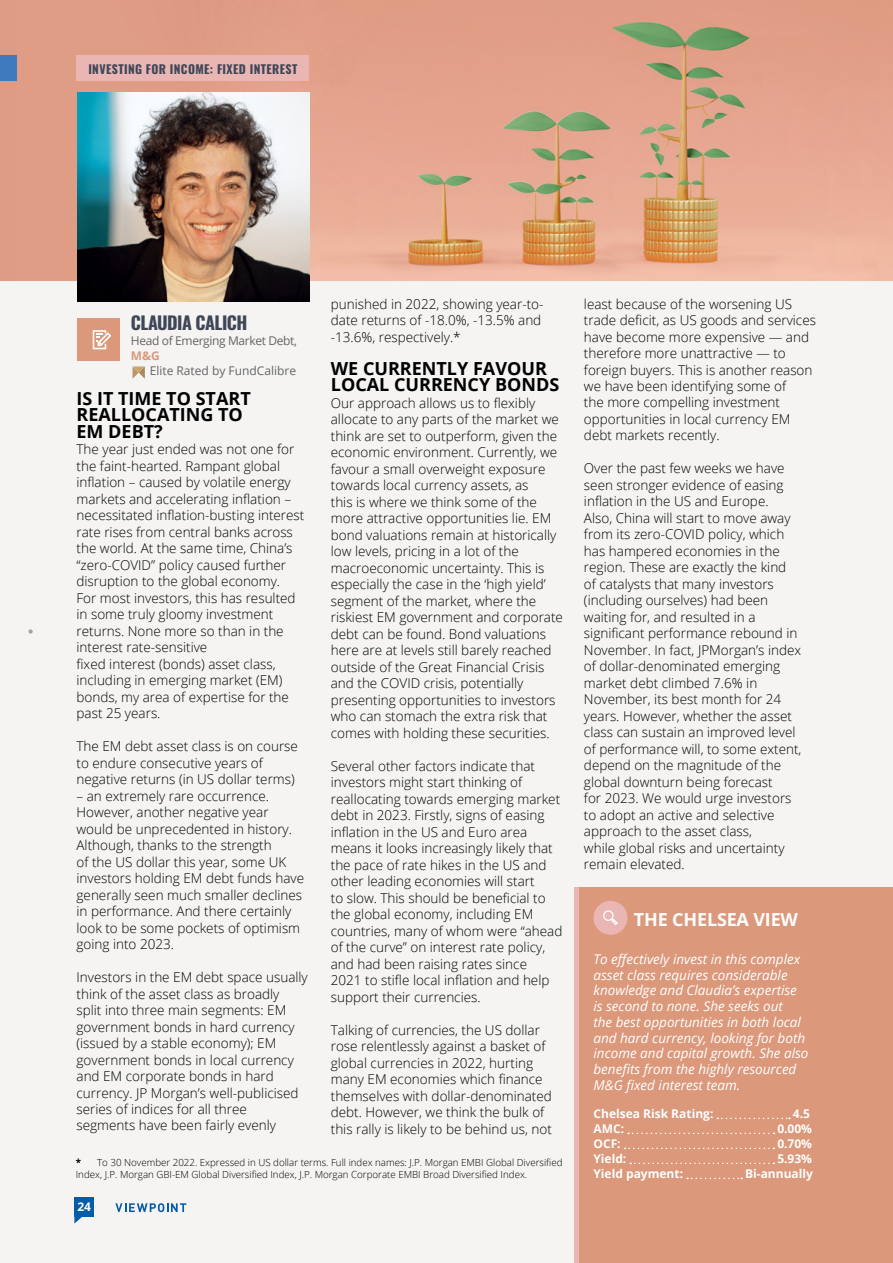
<style>
.page{position:relative;width:893px;height:1263px;background:#f5f4f3}
.page>*{position:absolute;margin:0;border:0;box-sizing:border-box;transform-origin:0 0}
.t1{font:700 18px/16.5px "Open Sans";color:#000}
.t2{font:700 18px "Open Sans";letter-spacing:-.01em;color:#fff}
.t3{font:700 18px "Oswald";letter-spacing:-.03em;color:#3f4656}
.t4{font:300 13.5px/16.5px "Open Sans";color:#000}
.t5{font:italic 13.5px/15.8px "Open Sans";color:#fff}
.t6{font:700 12px "Open Sans";color:#fff}
.t7{font:12px "Open Sans";letter-spacing:-.015em;color:#666565}
.t8{font:700 12px "Oswald";letter-spacing:.03em;color:#3f4656}
.t9{font:700 12px "Open Sans";color:#db987b}
.t10{font:300 9.75px/11.2px "Open Sans";color:#000}
.s1{font-weight:700}
</style>
<div class="page">
<div style="left:574px;top:888px;width:319px;height:375px;background:#db987b"></div>
<hr style="left:574px;top:888px;width:4px;height:375px;background:#e9b6b4">
<img style="left:16px;top:0;width:877px;height:280px">
<img style="left:77px;top:92px;width:233px;height:209px">
<svg style="left:717px;top:1117px;width:73px;height:2px"></svg>
<svg style="left:628px;top:1132px;width:146px;height:2px"></svg>
<svg style="left:625px;top:1147px;width:149px;height:2px"></svg>
<svg style="left:630px;top:1162px;width:144px;height:2px"></svg>
<svg style="left:687px;top:1177px;width:55px;height:2px"></svg>
<div style="left:593px;top:901px;width:34px;height:34px;background:#e9b6b4;border-radius:50%"></div>
<svg style="left:603px;top:910px;width:15px;height:15px"></svg>
<div style="left:74px;top:1197px;width:20px;height:20px;background:#055ca8"></div>
<svg style="left:74px;top:1217px;width:8px;height:6px"></svg>
<svg style="left:28px;top:629px;width:5px;height:5px"></svg>
<div style="left:0;top:55px;width:17px;height:26px;background:#407abe"></div>
<div style="left:77px;top:318px;width:43px;height:43px;background:#db987b"></div>
<svg style="left:93px;top:330px;width:18px;height:19px"></svg>
<div style="left:77px;top:55px;width:232px;height:26px;background:#e9b6b4"></div>
<svg style="left:115px;top:1203px;width:71px;height:9px"></svg>
<svg style="left:133px;top:366px;width:12px;height:13px"></svg>
<p class="t8" style="left:88px;top:63px;width:210px">INVESTING FOR INCOME: FIXED INTEREST</p>
<h1 class="t3" style="left:131px;top:314px;width:118px">CLAUDIA CALICH</h1>
<p class="t7" style="left:131px;top:333px;width:168px">Head of Emerging Market Debt,</p>
<p class="t9" style="left:131px;top:348px;width:31px">M&amp;G</p>
<p class="t7" style="left:150px;top:363px;width:148px">Elite Rated by FundCalibre</p>
<h1 class="t1" style="left:77px;top:389px;width:176px">IS IT TIME TO START<br>REALLOCATING TO<br>EM DEBT?</h1>
<p class="t4" style="left:77px;top:440px;width:229px">The year just ended was not one for the faint-hearted. Rampant global inflation – caused by volatile energy markets and accelerating inflation – necessitated inflation-busting interest rate rises from central banks across the world. At the same time, China’s “zero-COVID” policy caused further disruption to the global economy.<br>For most investors, this has resulted in some truly gloomy investment returns. None more so than in the interest rate-sensitive<br>fixed interest (bonds) asset class, including in emerging market (EM) bonds, my area of expertise for the past 25 years.</p>
<p class="t4" style="left:77px;top:737px;width:223px">The EM debt asset class is on course to endure consecutive years of negative returns (in US dollar terms)</p>
<p class="t4" style="left:77px;top:787px;width:229px">– an extremely rare occurrence.<br>However, another negative year would be unprecedented in history.<br>Although, thanks to the strength<br>of the US dollar this year, some UK investors holding EM debt funds have generally seen much smaller declines in performance. And there certainly look to be some pockets of optimism going into 2023.</p>
<p class="t4" style="left:77px;top:968px;width:233px">Investors in the EM debt space usually think of the asset class as broadly<br>split into three main segments: EM government bonds in hard currency (issued by a stable economy); EM government bonds in local currency and EM corporate bonds in hard currency. JP Morgan’s well-publicised series of indices for all three segments have been fairly evenly</p>
<p class="t4" style="left:331px;top:295px;width:214px">punished in 2022, showing year-to&shy;date returns of -18.0%, -13.5% and -13.6%, respectively.*</p>
<h1 class="t1" style="left:331px;top:359px;width:230px">WE CURRENTLY FAVOUR<br>LOCAL CURRENCY BONDS</h1>
<p class="t4" style="left:331px;top:394px;width:234px">Our approach allows us to flexibly allocate to any parts of the market we think are set to outperform, given the economic environment. Currently, we favour a small overweight exposure towards local currency assets, as<br>this is where we think some of the more attractive opportunities lie. EM bond valuations remain at historically low levels, pricing in a lot of the macroeconomic uncertainty. This is especially the case in the ‘high yield’ segment of the market, where the riskiest EM government and corporate debt can be found. Bond valuations here are at levels still barely reached outside of the Great Financial Crisis and the COVID crisis, potentially presenting opportunities to investors who can stomach the extra risk that comes with holding these securities.</p>
<p class="t4" style="left:331px;top:757px;width:233px">Several other factors indicate that investors might start thinking of reallocating towards emerging market debt in 2023. Firstly, signs of easing inflation in the US and Euro area means it looks increasingly likely that the pace of rate hikes in the US and other leading economies will start<br>to slow. This should be beneficial to the global economy, including EM countries, many of whom were “ahead of the curve” on interest rate policy, and had been raising rates since<br>2021 to stifle local inflation and help support their currencies.</p>
<p class="t4" style="left:331px;top:1021px;width:223px">Talking of currencies, the US dollar rose relentlessly against a basket of global currencies in 2022, hurting many EM economies which finance themselves with dollar-denominated debt. However, we think the bulk of this rally is likely to be behind us, not</p>
<p class="t10" style="left:76px;top:1157px;width:488px"><span class="s1">*</span> To 30 November 2022. Expressed in US dollar terms. Full index names: J.P. Morgan EMBI Global Diversified<br>Index, J.P. Morgan GBI-EM Global Diversified Index, J.P. Morgan Corporate EMBI Broad Diversified Index.</p>
<p class="t6" style="left:77px;top:1198px;width:15px">24</p>
<p class="t4" style="left:584px;top:295px;width:234px">least because of the worsening US trade deficit, as US goods and services have become more expensive — and therefore more unattractive — to foreign buyers. This is another reason we have been identifying some of<br>the more compelling investment opportunities in local currency EM debt markets recently.</p>
<p class="t4" style="left:584px;top:460px;width:219px">Over the past few weeks we have seen stronger evidence of easing inflation in the US and Europe.<br>Also, China will start to move away from its zero-COVID policy, which has hampered economies in the region. These are exactly the kind of catalysts that many investors (including ourselves) had been waiting for, and resulted in a significant performance rebound in<br>November. In fact, JPMorgan’s index of dollar-denominated emerging market debt climbed 7.6% in<br>November, its best month for 24 years. However, whether the asset class can sustain an improved level of performance will, to some extent, depend on the magnitude of the global downturn being forecast<br>for 2023. We would urge investors to adopt an active and selective approach to the asset class,<br>while global risks and uncertainty remain elevated.</p>
<h1 class="t2" style="left:634px;top:907px;width:165px">THE CHELSEA VIEW</h1>
<p class="t5" style="left:593px;top:951px;width:216px">To effectively invest in this complex asset class requires considerable knowledge and Claudia’s expertise is second to none. She seeks out<br>the best opportunities in both local and hard currency, looking for both income and capital growth. She also benefits from the highly resourced M&amp;G fixed interest team.</p>
<p class="t6" style="left:593px;top:1105px;width:121px">Chelsea Risk Rating:</p>
<p class="t6" style="left:793px;top:1105px;width:19px">4.5</p>
<p class="t6" style="left:593px;top:1120px;width:32px">AMC:</p>
<p class="t6" style="left:777px;top:1120px;width:36px">0.00%</p>
<p class="t6" style="left:593px;top:1135px;width:29px">OCF:</p>
<p class="t6" style="left:777px;top:1135px;width:36px">0.70%</p>
<p class="t6" style="left:593px;top:1150px;width:34px">Yield:</p>
<p class="t6" style="left:777px;top:1150px;width:36px">5.93%</p>
<p class="t6" style="left:593px;top:1165px;width:91px">Yield payment:</p>
<p class="t6" style="left:745px;top:1165px;width:69px">Bi-annually</p>
</div>
